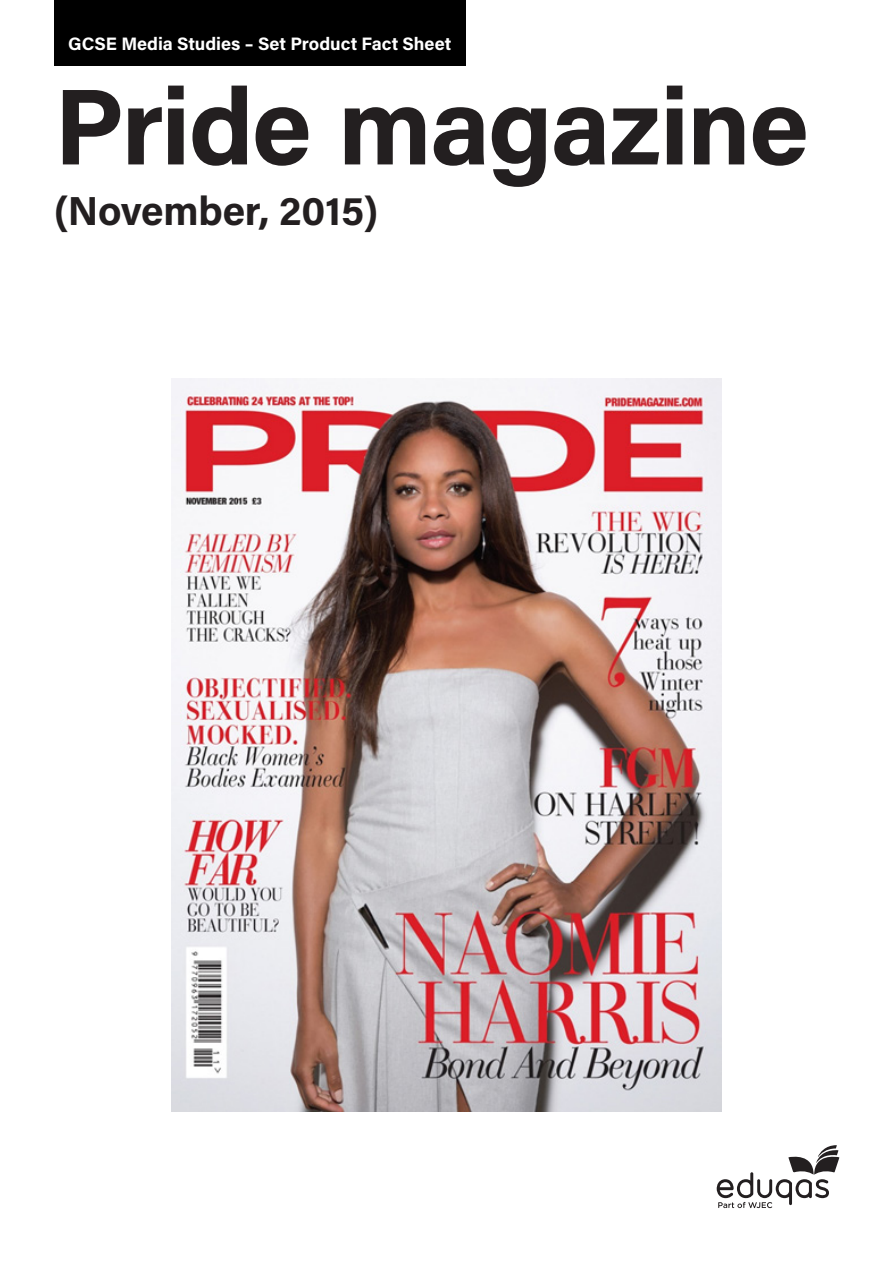
<style>
.page{position:relative;width:893px;height:1263px;background:#fff}
.page>*{position:absolute;margin:0;border:0;box-sizing:border-box;transform-origin:0 0}
.t1{font:700 108px "Acumin Pro";letter-spacing:-.02em;color:#231f20}
.subheader{font:700 40.5px "Acumin Pro";letter-spacing:-.005em;color:#231f20}
.t2{font:700 18px "Acumin Pro";color:#fff}
</style>
<div class="page">
<div style="left:54px;top:0;width:412px;height:66px;background:#000"></div>
<svg style="left:717px;top:1145px;width:122px;height:63px"></svg>
<img style="left:172px;top:378px;width:549px;height:734px">
<p class="t2" style="left:68px;top:31px;width:384px">GCSE Media Studies – Set Product Fact Sheet</p>
<p class="t1" style="left:54px;top:51px;width:757px">Pride magazine</p>
<p class="subheader" style="left:54px;top:183px;width:326px">(November, 2015)</p>
</div>
